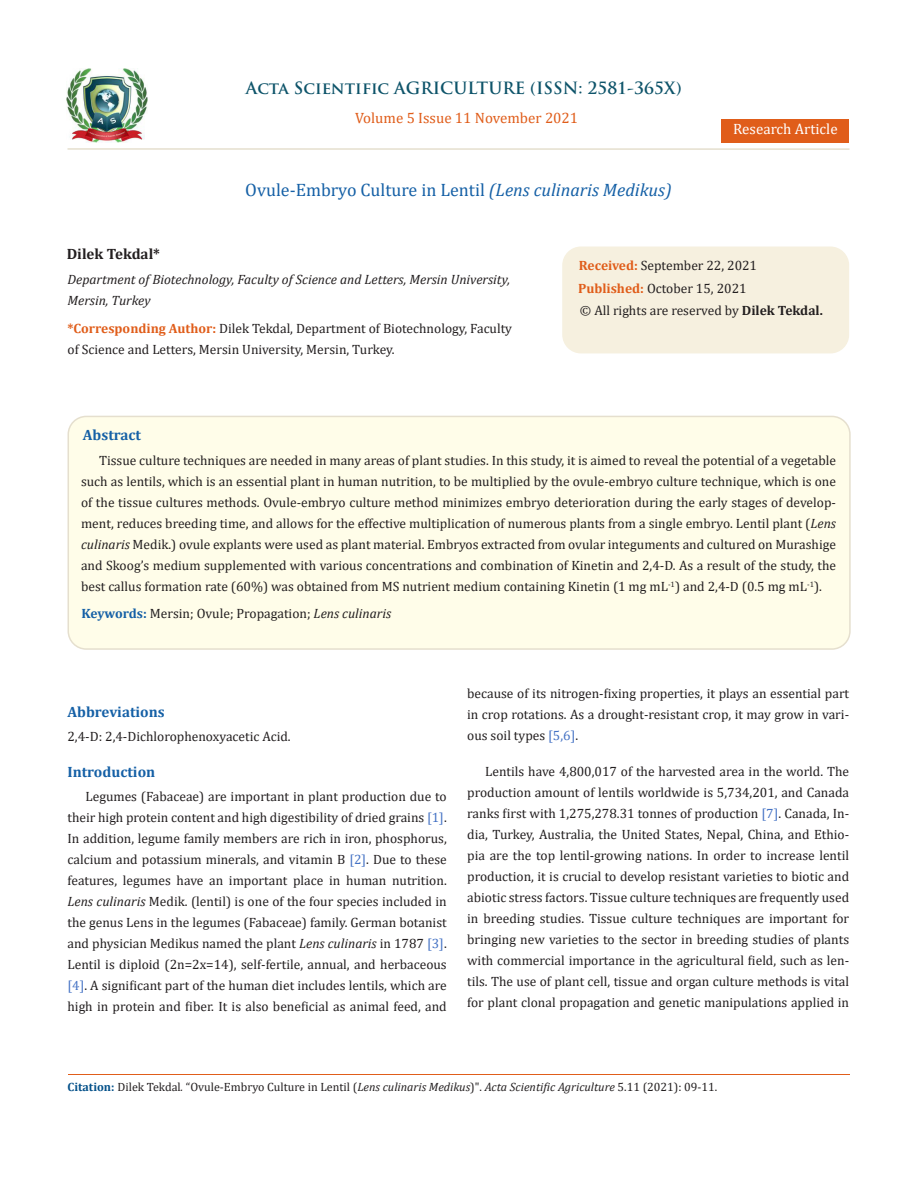
<style>
.page{position:relative;width:917px;height:1188px;background:#fff}
.page>*{position:absolute;margin:0;border:0;box-sizing:border-box;transform-origin:0 0}
.t1{font:18px "Cambria";color:#1560a6}
.t2{font:700 16.5px "Trajan Pro";color:#0e546a}
._13-OS-Keywords-cont{font:700 15px "Cambria";color:#1560a6}
.t3{font:15px "Cambria";color:#e05d1a}
.t4{font:15px "Cambria";color:#fff}
.t5{font:700 15px "Cambria";color:#231f20}
._24-OS-Table-caption{font:13.5px/21px "Cambria";color:#231f20;text-align:justify}
._11-OS-Abstract-cont{font:13.5px/21px "Cambria";color:#231f20}
.t6{font:italic 13.5px/21px "Cambria";color:#231f20}
._07-OS-Email-address{font:13.5px "Cambria";color:#231f20}
.t7{font:12px "Cambria";color:#231f20}
.s1{font-style:italic}
.s2{font-weight:700;color:#e05d1a}
.s3{font-weight:700}
.s4{font-weight:700;color:#1560a6}
.s5{color:#4472c4}
.s6{font-weight:700;color:#035089}
</style>
<div class="page">
<img style="left:67px;top:68px;width:80px;height:74px">
<div style="left:721px;top:119px;width:128px;height:23px;background:#e05d1a"></div>
<div style="left:563px;top:247px;width:285px;height:106px;background:#f6f0df;border-radius:18px"></div>
<div style="left:562px;top:247px;width:287px;height:106px;border:2px solid #f6f0df;border-radius:18px"></div>
<div style="left:68px;top:416px;width:781px;height:233px;background:#fffde9;border-radius:18px"></div>
<div style="left:67px;top:416px;width:783px;height:234px;border:2px solid #e5dfce;border-radius:18px"></div>
<hr style="left:68px;top:1075px;width:781px;height:1px;background:#e05d1a">
<hr style="left:67px;top:148px;width:782px;height:2px;background:#e5dfce">
<p class="t2" style="left:246px;top:77px;width:437px">Acta Scientific AGRICULTURE (ISSN: 2581-365X)</p>
<p class="t3" style="left:355px;top:109px;width:224px">Volume 5 Issue 11 November 2021</p>
<p class="t1" style="left:245px;top:180px;width:428px">Ovule-Embryo Culture in Lentil <span class="s1">(Lens culinaris Medikus)</span></p>
<p class="t4" style="left:733px;top:120px;width:106px">Research Article</p>
<p class="t5" style="left:67px;top:243px;width:95px">Dilek Tekdal*</p>
<p class="t6" style="left:67px;top:269px;width:444px">Department of Biotechnology, Faculty of Science and Letters, Mersin University,<br>Mersin, Turkey</p>
<p class="_11-OS-Abstract-cont" style="left:67px;top:318px;width:446px"><span class="s2">*Corresponding Author:</span> Dilek Tekdal, Department of Biotechnology, Faculty of Science and Letters, Mersin University, Mersin, Turkey.</p>
<p class="_11-OS-Abstract-cont" style="left:579px;top:255px;width:180px"><span class="s2">Received:</span> September 22, 2021</p>
<p class="_11-OS-Abstract-cont" style="left:578px;top:278px;width:170px"><span class="s2">Published:</span> October 15, 2021</p>
<p class="_11-OS-Abstract-cont" style="left:580px;top:300px;width:244px">© All rights are reserved by <span class="s3">Dilek Tekdal.</span></p>
<p class="_13-OS-Keywords-cont" style="left:83px;top:424px;width:60px">Abstract</p>
<p class="_11-OS-Abstract-cont" style="left:81px;top:450px;width:756px;text-align:justify;text-indent:18px">Tissue culture techniques are needed in many areas of plant studies. In this study, it is aimed to reveal the potential of a vegetable such as lentils, which is an essential plant in human nutrition, to be multiplied by the ovule-embryo culture technique, which is one of the tissue cultures methods. Ovule-embryo culture method minimizes embryo deterioration during the early stages of develop&shy;ment, reduces breeding time, and allows for the effective multiplication of numerous plants from a single embryo. Lentil plant (<span class="s1">Lens culinaris</span> Medik.) ovule explants were used as plant material. Embryos extracted from ovular integuments and cultured on Murashige and Skoog’s medium supplemented with various concentrations and combination of Kinetin and 2,4-D. As a result of the study, the best callus formation rate (60%) was obtained from MS nutrient medium containing Kinetin (1 mg mL<sup>-1</sup>) and 2,4-D (0.5 mg mL<sup>-1</sup>).</p>
<p class="_11-OS-Abstract-cont" style="left:82px;top:603px;width:311px"><span class="s4">Keywords:</span> Mersin; Ovule; Propagation; <span class="s1">Lens culinaris</span></p>
<p class="_13-OS-Keywords-cont" style="left:67px;top:701px;width:99px">Abbreviations</p>
<p class="_07-OS-Email-address" style="left:67px;top:728px;width:225px">2,4-D: 2,4-Dichlorophenoxyacetic Acid.</p>
<p class="_13-OS-Keywords-cont" style="left:67px;top:761px;width:89px">Introduction</p>
<p class="_24-OS-Table-caption" style="left:67px;top:786px;width:381px;text-indent:18px">Legumes (Fabaceae) are important in plant production due to their high protein content and high digestibility of dried grains <span class="s5">[1]</span>.<br>In addition, legume family members are rich in iron, phosphorus, calcium and potassium minerals, and vitamin B <span class="s5">[2]</span>. Due to these features, legumes have an important place in human nutrition.<br><span class="s1">Lens culinaris</span> Medik. (lentil) is one of the four species included in the genus Lens in the legumes (Fabaceae) family. German botanist and physician Medikus named the plant <span class="s1">Lens culinaris</span> in 1787 <span class="s5">[3]</span>.<br>Lentil is diploid (2n=2x=14), self-fertile, annual, and herbaceous <span class="s5">[4]</span>. A significant part of the human diet includes lentils, which are high in protein and fiber. It is also beneficial as animal feed, and</p>
<p class="_24-OS-Table-caption" style="left:467px;top:683px;width:383px">because of its nitrogen-fixing properties, it plays an essential part in crop rotations. As a drought-resistant crop, it may grow in vari&shy;ous soil types <span class="s5">[5,6]</span>.</p>
<p class="_24-OS-Table-caption" style="left:467px;top:761px;width:383px;text-indent:18px">Lentils have 4,800,017 of the harvested area in the world. The production amount of lentils worldwide is 5,734,201, and Canada ranks first with 1,275,278.31 tonnes of production <span class="s5">[7]</span>. Canada, In&shy;dia, Turkey, Australia, the United States, Nepal, China, and Ethio&shy;pia are the top lentil-growing nations. In order to increase lentil production, it is crucial to develop resistant varieties to biotic and abiotic stress factors. Tissue culture techniques are frequently used in breeding studies. Tissue culture techniques are important for bringing new varieties to the sector in breeding studies of plants with commercial importance in the agricultural field, such as len&shy;tils. The use of plant cell, tissue and organ culture methods is vital for plant clonal propagation and genetic manipulations applied in</p>
<p class="t7" style="left:68px;top:1080px;width:651px"><span class="s6">Citation:</span> Dilek Tekdal<span class="s1">.</span> “Ovule-Embryo Culture in Lentil (<span class="s1">Lens culinaris Medikus</span>)". <span class="s1">Acta Scientific Agriculture</span> 5.11 (2021): 09-11.</p>
</div>
